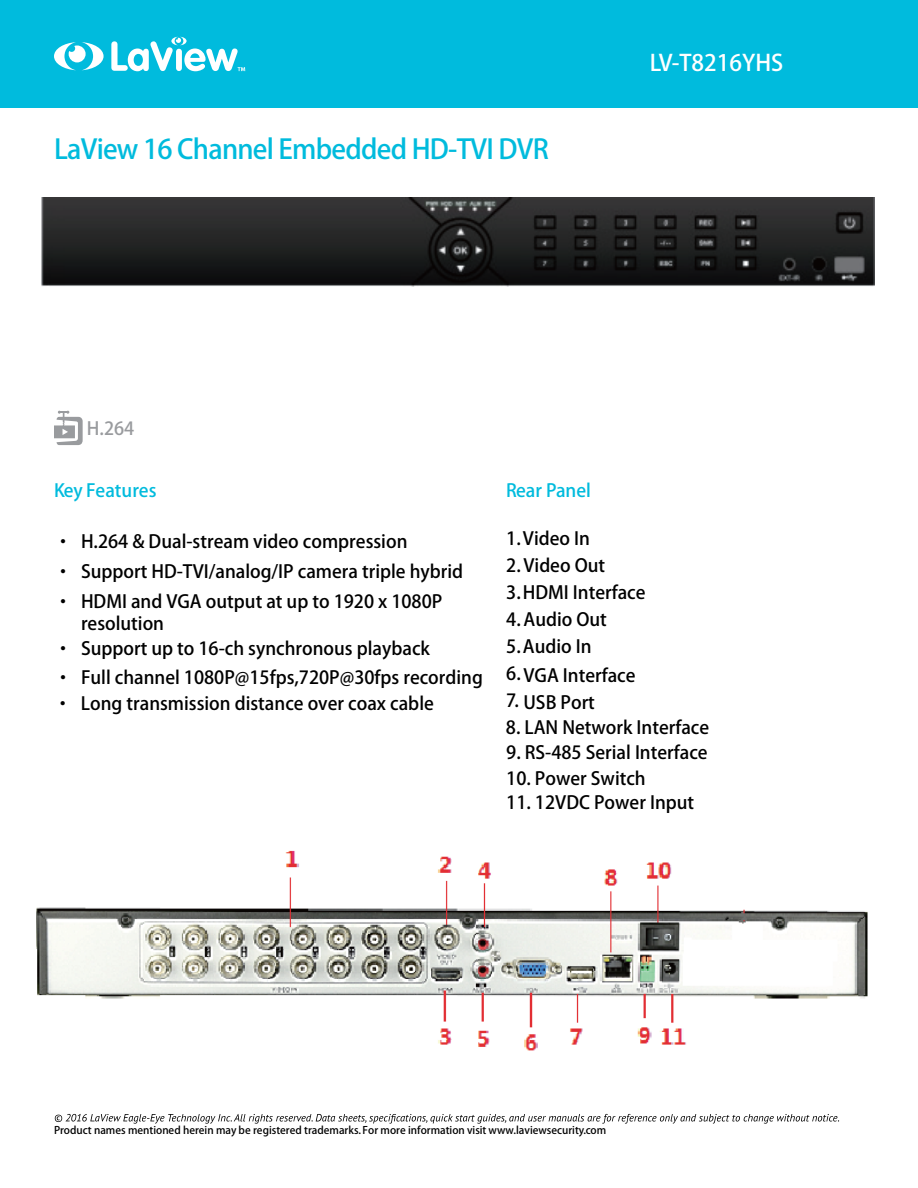
<style>
.page{position:relative;width:918px;height:1188px;background:#fff}
.page>*{position:absolute;margin:0;border:0;box-sizing:border-box;transform-origin:0 0}
.t1{font:27px "PT Sans";letter-spacing:-.03em;color:#0bd}
.t2{font:22.5px "PT Sans";color:#fff}
.t3{font:18px/27px "PT Sans";color:#000}
.t4{font:18px "PT Sans";color:#0bd}
.t5{font:18px "PT Sans";color:#999b9e}
.t6{font:italic 10.5px "PT Sans";color:#000}
</style>
<div class="page">
<div style="left:0;top:0;width:918px;height:108px;background:#0bd"></div>
<svg style="left:54px;top:42px;width:50px;height:28px"></svg>
<svg style="left:111px;top:37px;width:134px;height:34px"></svg>
<svg style="left:55px;top:1114px;width:784px;height:10px"></svg>
<svg style="left:54px;top:411px;width:29px;height:34px"></svg>
<img style="left:41px;top:198px;width:834px;height:88px">
<img style="left:37px;top:850px;width:831px;height:201px">
<h1 class="t1" style="left:54px;top:133px;width:496px">LaView 16 Channel Embedded HD-TVI DVR</h1>
<p class="t2" style="left:650px;top:50px;width:135px">LV-T8216YHS</p>
<p class="t5" style="left:87px;top:417px;width:49px">H.264</p>
<p class="t4" style="left:54px;top:479px;width:104px">Key Features</p>
<p class="t3" style="left:54px;top:527px;width:411px;line-height:30px">· H.264 &amp; Dual-stream video compression<br>· Support HD-TVI/analog/IP camera triple hybrid · HDMI and VGA output at up to 1920 x 1080P</p>
<p class="t3" style="left:54px;top:611px;width:378px;line-height:24.9px;text-indent:27px">resolution<br>· Support up to 16-ch synchronous playback</p>
<p class="t3" style="left:54px;top:664px;width:430px">· Full channel 1080P@15fps,720P@30fps recording</p>
<p class="t3" style="left:54px;top:691px;width:381px">· Long transmission distance over coax cable</p>
<p class="t4" style="left:506px;top:479px;width:86px">Rear Panel</p>
<p class="t3" style="left:506px;top:526px;width:141px">1.Video In<br>2.Video Out<br>3.HDMI Interface<br>4.Audio Out<br>5.Audio In<br>6.</p>
<p class="t3" style="left:506px;top:689px;width:90px">7. USB Port</p>
<p class="t3" style="left:523px;top:663px;width:114px">VGA Interface</p>
<p class="t3" style="left:506px;top:715px;width:205px">8. LAN Network Interface</p>
<p class="t3" style="left:506px;top:740px;width:203px">9. RS-485 Serial Interface</p>
<p class="t3" style="left:506px;top:765px;width:141px">10. Power Switch</p>
<p class="t3" style="left:506px;top:789px;width:189px">11. 12VDC Power Input</p>
<p class="t6" style="left:54px;top:1124px;width:554px">Product names mentioned herein may be registered trademarks. For more information visit www.laviewsecurity.com</p>
</div>
